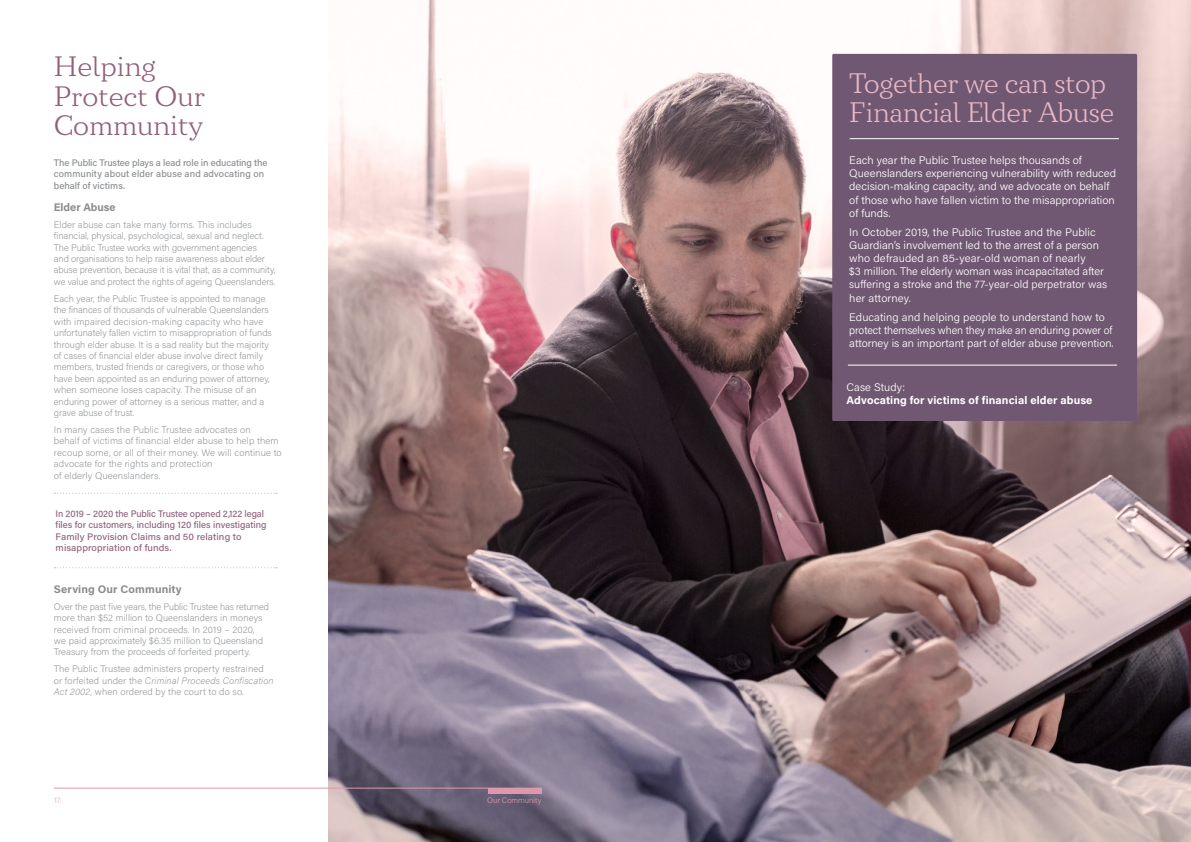
<style>
.page{position:relative;width:1191px;height:842px;background:#fff}
.page>*{position:absolute;margin:0;border:0;box-sizing:border-box;transform-origin:0 0}
.t1{font:300 28.1px/29.8px "Circe Slab C";letter-spacing:-.01em;color:#e8b9c6}
.t2{font:300 28px/30px "Circe Slab C";color:#915f7b}
.t3{font:300 11px/13.2px "Acumin Pro";color:#fff}
.t4{font:700 11px "Acumin Pro";letter-spacing:.01em;color:#fff}
.t5{font:700 11px "Acumin Pro";letter-spacing:.01em;color:#8a8c8f}
.t6{font:200 9.5px/11.4px "Acumin Pro";color:#8a8c8f}
.t7{font:500 9.5px/11.4px "Acumin Pro";color:#915f7b}
.t8{font:500 9.5px/11.4px "Acumin Pro";color:#8a8c8f}
.t9{font:300 8px "Acumin Pro";letter-spacing:-.01em;color:#de98ad}
.t10{font:300 8px "Acumin Pro";color:#e4adbd}
.s1{font-style:italic}
</style>
<div class="page">
<img style="left:329px;top:0;width:862px;height:842px">
<hr style="left:54px;top:788px;width:487px;height:1px;background:#de98ad">
<div style="left:832px;top:54px;width:305px;height:367px;background:#715872"></div>
<hr style="left:848px;top:365px;width:269px;height:1px;background:#fff">
<hr style="left:849px;top:138px;width:270px;height:1px;background:#fff">
<div style="left:488px;top:788px;width:53px;height:5px;background:#de98ad"></div>
<svg style="left:54px;top:567px;width:223px;height:1px"></svg>
<svg style="left:54px;top:493px;width:223px;height:1px"></svg>
<h2 class="t2" style="left:54px;top:52px;width:153px">Helping<br>Protect Our<br>Community</h2>
<p class="t8" style="left:54px;top:156px;width:215px">The Public Trustee plays a lead role in educating the community about elder abuse and advocating on behalf of victims.</p>
<p class="t5" style="left:54px;top:199px;width:63px">Elder Abuse</p>
<p class="t6" style="left:54px;top:218px;width:223px">Elder abuse can take many forms. This includes financial, physical, psychological, sexual and neglect.<br>The Public Trustee works with government agencies<br>and organisations to help raise awareness about elder abuse prevention, because it is vital that, as a community, we value and protect the rights of ageing Queenslanders.</p>
<p class="t6" style="left:54px;top:293px;width:219px">Each year, the Public Trustee is appointed to manage the finances of thousands of vulnerable Queenslanders with impaired decision-making capacity who have unfortunately fallen victim to misappropriation of funds through elder abuse. It is a sad reality but the majority of cases of financial elder abuse involve direct family members, trusted friends or caregivers, or those who have been appointed as an enduring power of attorney, when someone loses capacity. The misuse of an enduring power of attorney is a serious matter, and a grave abuse of trust.</p>
<p class="t6" style="left:54px;top:424px;width:229px">In many cases the Public Trustee advocates on<br>behalf of victims of financial elder abuse to help them recoup some, or all of their money. We will continue to advocate for the rights and protection<br>of elderly Queenslanders.</p>
<p class="t7" style="left:56px;top:508px;width:212px">In 2019 – 2020 the Public Trustee opened 2,122 legal files for customers, including 120 files investigating Family Provision Claims and 50 relating to misappropriation of funds.</p>
<p class="t5" style="left:54px;top:581px;width:129px">Serving Our Community</p>
<p class="t6" style="left:54px;top:600px;width:217px">Over the past five years, the Public Trustee has returned more than $52 million to Queenslanders in moneys received from criminal proceeds. In 2019 – 2020,<br>we paid approximately $6.35 million to Queensland Treasury from the proceeds of forfeited property.</p>
<p class="t6" style="left:54px;top:663px;width:221px">The Public Trustee administers property restrained or forfeited under the <span class="s1">Criminal Proceeds Confiscation<br>Act 2002</span>, when ordered by the court to do so.</p>
<p class="t10" style="left:54px;top:794px;width:9px">17.</p>
<p class="t9" style="left:487px;top:794px;width:56px">Our Community</p>
<h1 class="t1" style="left:849px;top:70px;width:267px">Together we can stop<br>Financial Elder Abuse</h1>
<p class="t3" style="left:849px;top:153px;width:268px">Each year the Public Trustee helps thousands of Queenslanders experiencing vulnerability with reduced decision-making capacity, and we advocate on behalf of those who have fallen victim to the misappropriation of funds.</p>
<p class="t3" style="left:849px;top:225px;width:259px">In October 2019, the Public Trustee and the Public Guardian’s involvement led to the arrest of a person who defrauded an 85-year-old woman of nearly<br>$3 million. The elderly woman was incapacitated after suffering a stroke and the 77-year-old perpetrator was her attorney.</p>
<p class="t3" style="left:849px;top:310px;width:266px">Educating and helping people to understand how to protect themselves when they make an enduring power of attorney is an important part of elder abuse prevention.</p>
<p class="t3" style="left:846px;top:380px;width:60px">Case Study:</p>
<p class="t4" style="left:846px;top:392px;width:247px">Advocating for victims of financial elder abuse</p>
</div>
